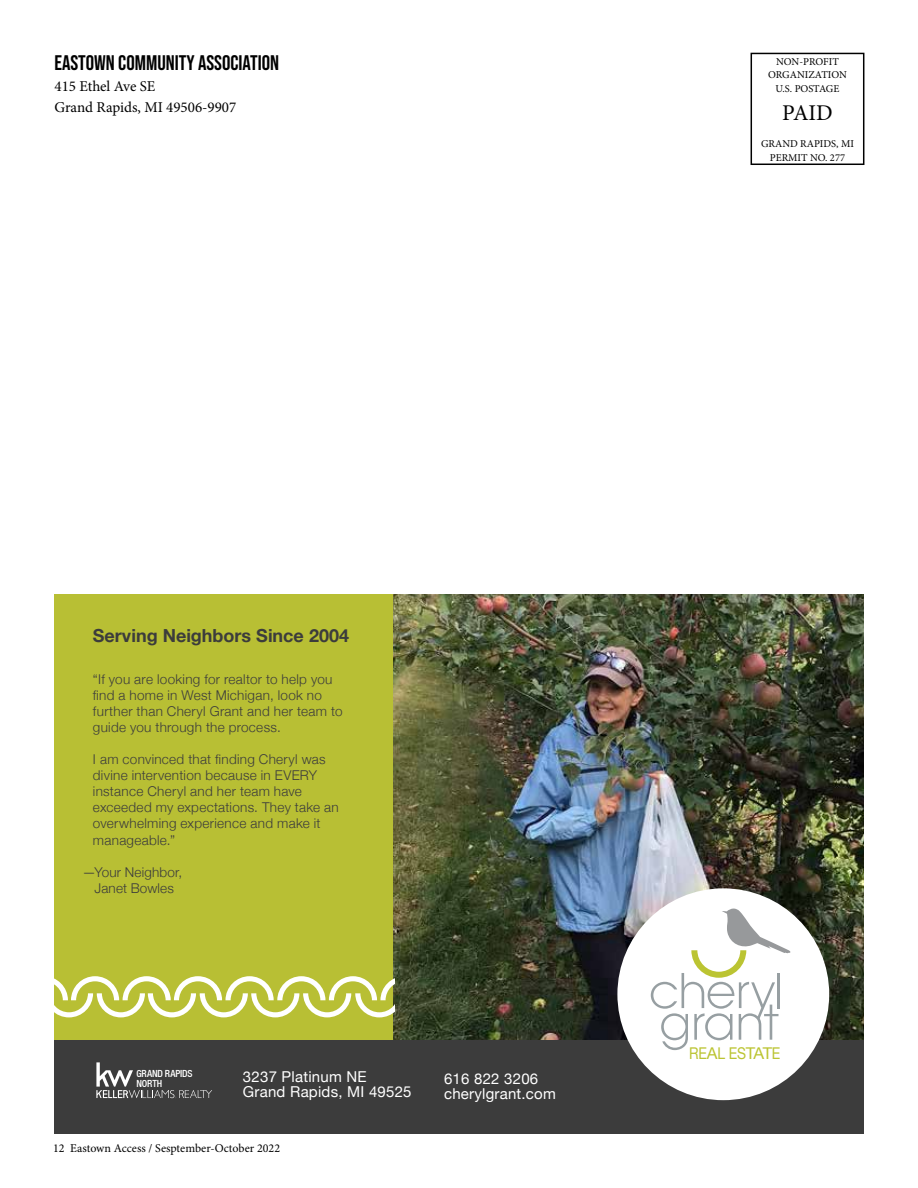
<style>
.page{position:relative;width:918px;height:1188px;background:#fff}
.page>*{position:absolute;margin:0;border:0;box-sizing:border-box;transform-origin:0 0}
.t1{font:22.5px "Minion Pro";color:#000}
.t2{font:21px "Bebas Neue";color:#000}
.t3{font:700 18px "Helvetica Neue";color:#3c3c3c}
.t4{font:16.2px "Helvetica Neue";letter-spacing:-.01em;color:#bbc432;scale:.86 1}
.t5{font:15px/15px "Helvetica Neue";letter-spacing:.015em;color:#fff}
.t6{font:15px/21px "Minion Pro";color:#000}
.t7{font:300 13.5px/16.2px "Helvetica Neue";letter-spacing:.02em;color:#3c3c3c}
.t8{font:12px "Minion Pro";color:#000}
.t9{font:10.5px/13.5px "Minion Pro";color:#000;text-align:center}
.t10{font:500 condensed 9.75px/9.1px "Helvetica Neue LT";letter-spacing:-.01em;color:#fff}
</style>
<div class="page">
<div style="left:751px;top:53px;width:113px;height:112px;border:2px solid #000"></div>
<div style="left:54px;top:594px;width:340px;height:540px;background:#b8bf34"></div>
<img style="left:394px;top:594px;width:470px;height:446px">
<div style="left:54px;top:1040px;width:810px;height:94px;background:#3c3c3c"></div>
<svg style="left:54px;top:976px;width:340px;height:41px"></svg>
<svg style="left:96px;top:1062px;width:116px;height:36px"></svg>
<div style="left:617px;top:888px;width:212px;height:212px;background:#fff;border-radius:50%"></div>
<svg style="left:651px;top:908px;width:139px;height:142px"></svg>
<hr style="left:778px;top:973px;width:2px;height:35px;background:#979fa2">
<h2 class="t2" style="left:54px;top:51px;width:226px">EASTOWN COMMUNITY ASSOCIATION</h2>
<p class="t6" style="left:54px;top:76px;width:183px">415 Ethel Ave SE<br>Grand Rapids, MI 49506-9907</p>
<p class="t9" style="left:768px;top:55px;width:80px">NON-PROFIT<br>ORGANIZATION<br>U.S. POSTAGE</p>
<h1 class="t1" style="left:782px;top:98px;width:52px">PAID</h1>
<p class="t9" style="left:761px;top:137px;width:94px">GRAND RAPIDS, MI<br>PERMIT NO. 277</p>
<h3 class="t3" style="left:93px;top:622px;width:258px">Serving Neighbors Since 2004</h3>
<p class="t7" style="left:93px;top:670px;width:251px">“If you are looking for realtor to help you find a home in West Michigan, look no further than Cheryl Grant and her team to guide you through the process.</p>
<p class="t7" style="left:93px;top:750px;width:247px">I am convinced that finding Cheryl was divine intervention because in EVERY instance Cheryl and her team have exceeded my expectations. They take an overwhelming experience and make it manageable.”</p>
<p class="t7" style="left:83px;top:863px;width:101px;text-align:center">—Your Neighbor,<br>Janet Bowles</p>
<p class="t10" style="left:136px;top:1069px;width:58px">GRAND RAPIDS<br>NORTH</p>
<p class="t5" style="left:444px;top:1072px;width:113px">616 822 3206 cherylgrant.com</p>
<p class="t5" style="left:243px;top:1070px;width:170px">3237 Platinum NE<br>Grand Rapids, MI 49525</p>
<p class="t8" style="left:53px;top:1140px;width:229px">12 Eastown Access / Sesptember-October 2022</p>
<p class="t4" style="left:689px;top:1042px;width:108px">REAL ESTATE</p>
</div>
